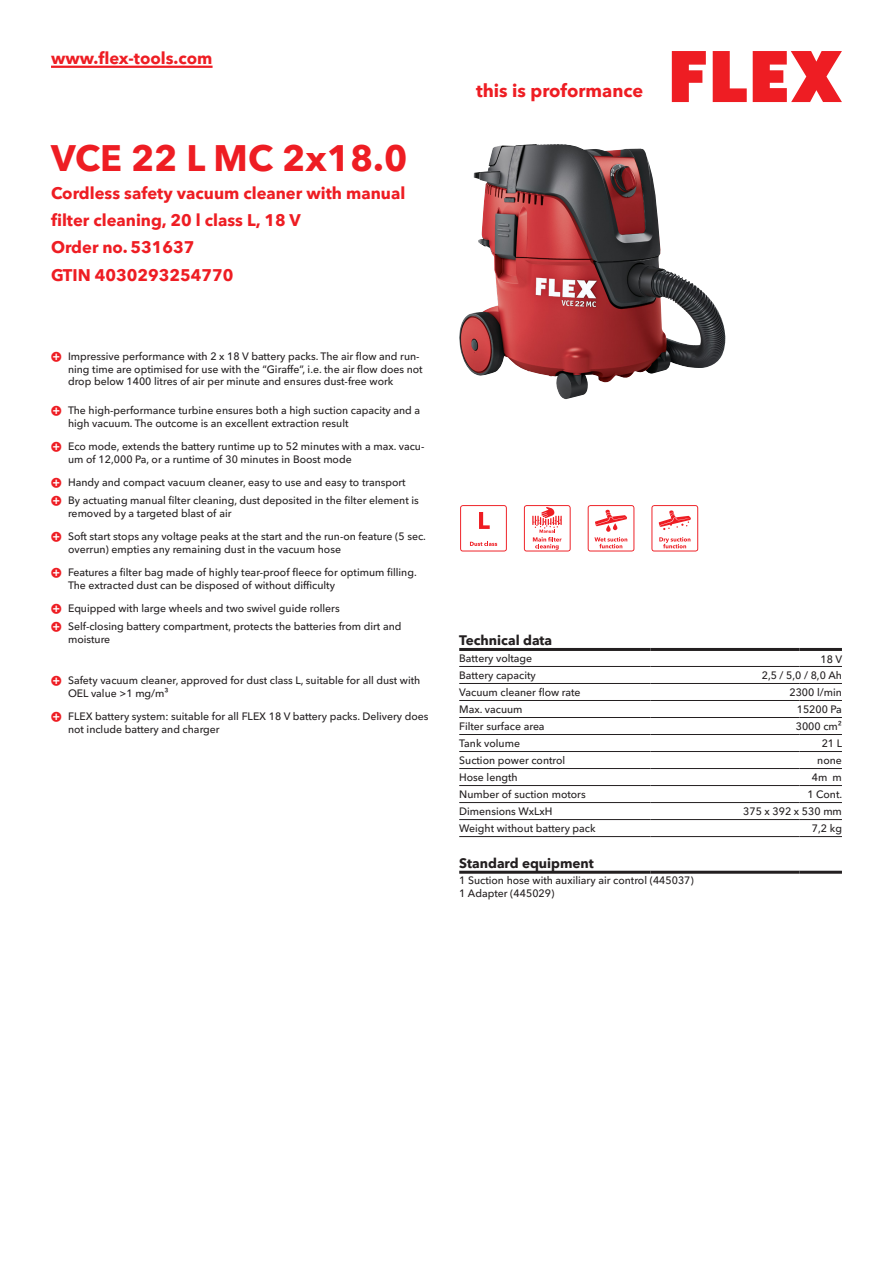
<style>
.page{position:relative;width:893px;height:1263px;background:#fff}
.page>*{position:absolute;margin:0;border:0;box-sizing:border-box;transform-origin:0 0}
.CB_AF_Product-name{font:700 36px "Avenir Next W1 G";color:#ee1d23}
.t1{font:700 18px "Avenir Next W1 G";color:#ee1d23}
.CB_AF_Product-short{font:700 16.5px/27px "Avenir Next W1 G";color:#ee1d23}
.CB_AF_Order-number{font:700 16.5px "Avenir Next W1 G";color:#ee1d23}
.CB_AF_Table-headline{font:700 13.5px "Avenir Next W1 G";color:#231f20}
.CB_AF_Table-specific{font:500 10.5px/12.6px "Avenir Next W1 G";color:#231f20}
</style>
<div class="page">
<svg style="left:672px;top:51px;width:34px;height:51px"></svg>
<svg style="left:713px;top:51px;width:34px;height:51px"></svg>
<svg style="left:753px;top:51px;width:89px;height:51px"></svg>
<hr style="left:51px;top:66px;width:162px;height:2px;background:#ee1d23">
<img style="left:459px;top:144px;width:266px;height:255px">
<hr style="left:459px;top:666px;width:192px;height:1px;background:#231f20">
<hr style="left:651px;top:666px;width:148px;height:1px;background:#231f20">
<hr style="left:799px;top:666px;width:43px;height:1px;background:#231f20">
<hr style="left:459px;top:683px;width:192px;height:1px;background:#231f20">
<hr style="left:651px;top:683px;width:148px;height:1px;background:#231f20">
<hr style="left:799px;top:683px;width:43px;height:1px;background:#231f20">
<hr style="left:459px;top:700px;width:192px;height:1px;background:#231f20">
<hr style="left:651px;top:700px;width:148px;height:1px;background:#231f20">
<hr style="left:799px;top:700px;width:43px;height:1px;background:#231f20">
<hr style="left:459px;top:717px;width:192px;height:1px;background:#231f20">
<hr style="left:651px;top:717px;width:148px;height:1px;background:#231f20">
<hr style="left:799px;top:717px;width:43px;height:1px;background:#231f20">
<hr style="left:459px;top:734px;width:192px;height:1px;background:#231f20">
<hr style="left:651px;top:734px;width:148px;height:1px;background:#231f20">
<hr style="left:799px;top:734px;width:43px;height:1px;background:#231f20">
<hr style="left:459px;top:751px;width:192px;height:1px;background:#231f20">
<hr style="left:651px;top:751px;width:148px;height:1px;background:#231f20">
<hr style="left:799px;top:751px;width:43px;height:1px;background:#231f20">
<hr style="left:459px;top:768px;width:192px;height:1px;background:#231f20">
<hr style="left:651px;top:768px;width:148px;height:1px;background:#231f20">
<hr style="left:799px;top:768px;width:43px;height:1px;background:#231f20">
<hr style="left:459px;top:785px;width:192px;height:1px;background:#231f20">
<hr style="left:651px;top:785px;width:148px;height:1px;background:#231f20">
<hr style="left:799px;top:785px;width:43px;height:1px;background:#231f20">
<hr style="left:459px;top:802px;width:192px;height:1px;background:#231f20">
<hr style="left:651px;top:802px;width:148px;height:1px;background:#231f20">
<hr style="left:799px;top:802px;width:43px;height:1px;background:#231f20">
<hr style="left:459px;top:819px;width:192px;height:1px;background:#231f20">
<hr style="left:651px;top:819px;width:148px;height:1px;background:#231f20">
<hr style="left:799px;top:819px;width:43px;height:1px;background:#231f20">
<hr style="left:459px;top:836px;width:192px;height:1px;background:#231f20">
<hr style="left:651px;top:836px;width:148px;height:1px;background:#231f20">
<hr style="left:799px;top:836px;width:43px;height:1px;background:#231f20">
<hr style="left:459px;top:648px;width:192px;height:3px;background:#231f20">
<hr style="left:651px;top:648px;width:148px;height:3px;background:#231f20">
<hr style="left:799px;top:648px;width:43px;height:3px;background:#231f20">
<hr style="left:459px;top:871px;width:192px;height:3px;background:#231f20">
<hr style="left:651px;top:871px;width:148px;height:3px;background:#231f20">
<hr style="left:799px;top:871px;width:43px;height:3px;background:#231f20">
<svg style="left:460px;top:505px;width:47px;height:46px"></svg>
<svg style="left:524px;top:505px;width:47px;height:46px"></svg>
<svg style="left:588px;top:505px;width:46px;height:46px"></svg>
<svg style="left:651px;top:505px;width:47px;height:46px"></svg>
<h3 class="CB_AF_Product-short" style="left:51px;top:43px;width:163px">www.flex-tools.com</h3>
<p class="CB_AF_Product-name" style="left:51px;top:130px;width:358px">VCE 22 L MC 2x18.0</p>
<p class="CB_AF_Product-short" style="left:51px;top:178px;width:356px">Cordless safety vacuum cleaner with manual filter cleaning, 20 l class L, 18 V</p>
<p class="CB_AF_Order-number" style="left:51px;top:234px;width:145px">Order no. 531637</p>
<p class="CB_AF_Order-number" style="left:51px;top:262px;width:184px">GTIN 4030293254770</p>
<p class="CB_AF_Table-specific" style="left:68px;top:349px;width:356px">Impressive performance with 2 x 18 V battery packs. The air flow and run&shy;ning time are optimised for use with the “Giraffe”, i.e. the air flow does not drop below 1400 litres of air per minute and ensures dust-free work</p>
<p class="CB_AF_Table-specific" style="left:68px;top:403px;width:354px">The high-performance turbine ensures both a high suction capacity and a high vacuum. The outcome is an excellent extraction result</p>
<p class="CB_AF_Table-specific" style="left:68px;top:439px;width:358px">Eco mode, extends the battery runtime up to 52 minutes with a max. vacu&shy;um of 12,000 Pa, or a runtime of 30 minutes in Boost mode</p>
<p class="CB_AF_Table-specific" style="left:68px;top:475px;width:339px">Handy and compact vacuum cleaner, easy to use and easy to transport</p>
<p class="CB_AF_Table-specific" style="left:68px;top:493px;width:352px">By actuating manual filter cleaning, dust deposited in the filter element is removed by a targeted blast of air</p>
<p class="CB_AF_Table-specific" style="left:68px;top:529px;width:359px">Soft start stops any voltage peaks at the start and the run-on feature (5 sec. overrun) empties any remaining dust in the vacuum hose</p>
<p class="CB_AF_Table-specific" style="left:68px;top:565px;width:350px">Features a filter bag made of highly tear-proof fleece for optimum filling.<br>The extracted dust can be disposed of without difficulty</p>
<p class="CB_AF_Table-specific" style="left:68px;top:601px;width:273px">Equipped with large wheels and two swivel guide rollers</p>
<p class="CB_AF_Table-specific" style="left:68px;top:619px;width:335px">Self-closing battery compartment, protects the batteries from dirt and moisture</p>
<p class="CB_AF_Table-specific" style="left:68px;top:673px;width:354px">Safety vacuum cleaner, approved for dust class L, suitable for all dust with<br>OEL value &gt;1 mg/m³</p>
<p class="CB_AF_Table-specific" style="left:68px;top:709px;width:362px">FLEX battery system: suitable for all FLEX 18 V battery packs. Delivery does not include battery and charger</p>
<h2 class="t1" style="left:476px;top:77px;width:169px">this is proformance</h2>
<p class="CB_AF_Table-headline" style="left:459px;top:630px;width:94px">Technical data</p>
<p class="CB_AF_Table-specific" style="left:459px;top:651px;width:75px">Battery voltage</p>
<p class="CB_AF_Table-specific" style="left:820px;top:652px;width:23px">18 V</p>
<p class="CB_AF_Table-specific" style="left:459px;top:668px;width:78px">Battery capacity</p>
<p class="CB_AF_Table-specific" style="left:762px;top:668px;width:82px">2,5 / 5,0 / 8,0 Ah</p>
<p class="CB_AF_Table-specific" style="left:459px;top:685px;width:123px">Vacuum cleaner flow rate</p>
<p class="CB_AF_Table-specific" style="left:789px;top:685px;width:54px">2300 l/min</p>
<p class="CB_AF_Table-specific" style="left:459px;top:702px;width:65px">Max. vacuum</p>
<p class="CB_AF_Table-specific" style="left:797px;top:702px;width:47px">15200 Pa</p>
<p class="CB_AF_Table-specific" style="left:459px;top:719px;width:87px">Filter surface area</p>
<p class="CB_AF_Table-specific" style="left:796px;top:719px;width:48px">3000 cm²</p>
<p class="CB_AF_Table-specific" style="left:459px;top:736px;width:62px">Tank volume</p>
<p class="CB_AF_Table-specific" style="left:822px;top:736px;width:22px">21 L</p>
<p class="CB_AF_Table-specific" style="left:459px;top:753px;width:108px">Suction power control</p>
<p class="CB_AF_Table-specific" style="left:817px;top:753px;width:26px">none</p>
<p class="CB_AF_Table-specific" style="left:459px;top:770px;width:60px">Hose length</p>
<p class="CB_AF_Table-specific" style="left:812px;top:770px;width:32px">4m m</p>
<p class="CB_AF_Table-specific" style="left:459px;top:787px;width:128px">Number of suction motors</p>
<p class="CB_AF_Table-specific" style="left:807px;top:787px;width:36px">1 Cont.</p>
<p class="CB_AF_Table-specific" style="left:459px;top:804px;width:95px">Dimensions WxLxH</p>
<p class="CB_AF_Table-specific" style="left:743px;top:804px;width:100px">375 x 392 x 530 mm</p>
<p class="CB_AF_Table-specific" style="left:459px;top:821px;width:138px">Weight without battery pack</p>
<p class="CB_AF_Table-specific" style="left:812px;top:821px;width:32px">7,2 kg</p>
<p class="CB_AF_Table-headline" style="left:459px;top:852px;width:136px">Standard equipment</p>
<p class="CB_AF_Table-specific" style="left:459px;top:873px;width:236px">1 Suction hose with auxiliary air control (445037)<br>1 Adapter (445029)</p>
</div>
